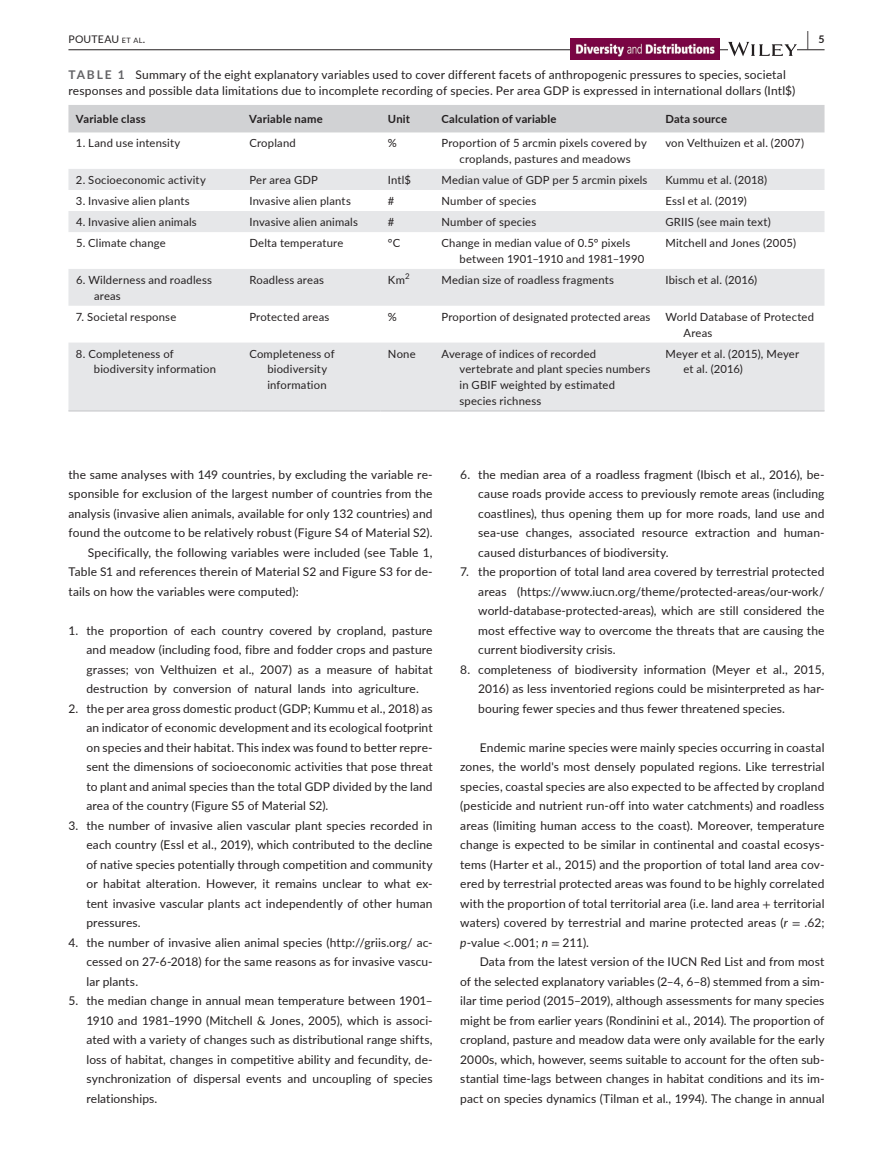
<style>
.page{position:relative;width:893px;height:1174px;background:#fff}
.page>*{position:absolute;margin:0;border:0;box-sizing:border-box;transform-origin:0 0}
.t1{font:700 19.5px "Lato";color:#231f20;scale:.43 1}
.t2{font:12px/19.5px "Lato";letter-spacing:.01em;color:#231f20;text-align:justify}
.t3{font:11.25px/15.8px "Lato";letter-spacing:.015em;color:#231f20}
.t4{font:700 11.25px "Lato";letter-spacing:.02em;color:#231f20}
.t5{font:10.5px "Lato";letter-spacing:.02em;color:#231f20}
.t6{font:7.8px "Lato";color:#231f20}
.s1{font-size:7.35px}
.s2{font-weight:700;color:#636366}
.s3{font-family:"STIX"}
.s4{font-style:italic}
</style>
<div class="page">
<hr style="left:68px;top:49px;width:756px;height:1px;background:#231f20">
<img style="left:571px;top:39px;width:149px;height:20px">
<svg style="left:728px;top:42px;width:69px;height:14px"></svg>
<div style="left:68px;top:105px;width:756px;height:27px;background:#d1d2d4"></div>
<svg style="left:68px;top:169px;width:756px;height:241px;fill:#e6e7e9"></svg>
<hr style="left:68px;top:410px;width:174px;height:1px;background:#d1d2d4">
<hr style="left:242px;top:410px;width:138px;height:1px;background:#d1d2d4">
<hr style="left:380px;top:410px;width:54px;height:1px;background:#d1d2d4">
<hr style="left:434px;top:410px;width:224px;height:1px;background:#d1d2d4">
<hr style="left:658px;top:410px;width:166px;height:1px;background:#d1d2d4">
<p class="t5" style="left:68px;top:31px;width:78px">POUTEAU <span class="s1">et al</span>.</p>
<h1 class="t1" style="left:807px;top:25px;width:43px">| <sup>5</sup></h1>
<p class="t2" style="left:68px;top:66px;width:728px;line-height:16.5px"><span class="s2">TABLE 1</span> Summary of the eight explanatory variables used to cover different facets of anthropogenic pressures to species, societal responses and possible data limitations due to incomplete recording of species. Per area GDP is expressed in international dollars (Intl$)</p>
<p class="t4" style="left:76px;top:111px;width:71px">Variable class</p>
<p class="t4" style="left:249px;top:111px;width:75px">Variable name</p>
<p class="t4" style="left:388px;top:111px;width:24px">Unit</p>
<p class="t4" style="left:441px;top:111px;width:117px">Calculation of variable</p>
<p class="t4" style="left:665px;top:111px;width:63px">Data source</p>
<p class="t3" style="left:76px;top:135px;width:106px">1. Land use intensity</p>
<p class="t3" style="left:249px;top:135px;width:48px">Cropland</p>
<p class="t3" style="left:388px;top:135px;width:11px">%</p>
<p class="t3" style="left:441px;top:135px;width:207px;text-align:center">Proportion of 5 arcmin pixels covered by croplands, pastures and meadows</p>
<p class="t3" style="left:665px;top:135px;width:140px">von Velthuizen et al. (2007)</p>
<p class="t3" style="left:76px;top:171px;width:131px">2. Socioeconomic activity</p>
<p class="t3" style="left:249px;top:171px;width:70px">Per area GDP</p>
<p class="t3" style="left:388px;top:171px;width:25px">Intl$</p>
<p class="t3" style="left:441px;top:171px;width:208px">Median value of GDP per 5 arcmin pixels</p>
<p class="t3" style="left:665px;top:171px;width:103px">Kummu et al. (2018)</p>
<p class="t3" style="left:76px;top:193px;width:115px">3. Invasive alien plants</p>
<p class="t3" style="left:249px;top:193px;width:103px">Invasive alien plants</p>
<p class="t3" style="left:388px;top:193px;width:8px">#</p>
<p class="t3" style="left:441px;top:193px;width:96px">Number of species</p>
<p class="t3" style="left:665px;top:193px;width:83px">Essl et al. (2019)</p>
<p class="t3" style="left:76px;top:214px;width:122px">4. Invasive alien animals</p>
<p class="t3" style="left:249px;top:214px;width:110px">Invasive alien animals</p>
<p class="t3" style="left:388px;top:214px;width:8px">#</p>
<p class="t3" style="left:441px;top:214px;width:96px">Number of species</p>
<p class="t3" style="left:665px;top:214px;width:107px">GRIIS (see main text)</p>
<p class="t3" style="left:76px;top:235px;width:91px">5. Climate change</p>
<p class="t3" style="left:249px;top:235px;width:96px">Delta temperature</p>
<p class="t3" style="left:388px;top:235px;width:14px">°C</p>
<p class="t3" style="left:459px;top:235px;width:186px;text-indent:-18px">Change in median value of 0.5° pixels between 1901–1910 and 1981–1990</p>
<p class="t3" style="left:665px;top:235px;width:132px">Mitchell and Jones (2005)</p>
<p class="t3" style="left:94px;top:271px;width:119px;text-indent:-18px">6. Wilderness and roadless areas</p>
<p class="t3" style="left:249px;top:271px;width:76px">Roadless areas</p>
<p class="t3" style="left:388px;top:271px;width:19px">Km</p>
<p class="t6" style="left:405px;top:270px;width:6px">2</p>
<p class="t3" style="left:441px;top:271px;width:174px">Median size of roadless fragments</p>
<p class="t3" style="left:665px;top:271px;width:93px">Ibisch et al. (2016)</p>
<p class="t3" style="left:76px;top:308px;width:102px">7. Societal response</p>
<p class="t3" style="left:249px;top:308px;width:82px">Protected areas</p>
<p class="t3" style="left:388px;top:308px;width:11px">%</p>
<p class="t3" style="left:441px;top:308px;width:210px">Proportion of designated protected areas</p>
<p class="t3" style="left:683px;top:308px;width:132px;text-indent:-18px">World Database of Protected<br>Areas</p>
<p class="t3" style="left:94px;top:345px;width:124px;text-indent:-18px">8. Completeness of biodiversity information</p>
<p class="t3" style="left:267px;top:345px;width:69px;text-indent:-18px">Completeness of biodiversity information</p>
<p class="t3" style="left:388px;top:345px;width:29px">None</p>
<p class="t3" style="left:459px;top:345px;width:192px;text-indent:-18px">Average of indices of recorded vertebrate and plant species numbers in GBIF weighted by estimated species richness</p>
<p class="t3" style="left:683px;top:345px;width:117px;text-indent:-18px">Meyer et al. (2015), Meyer et al. (2016)</p>
<p class="t2" style="left:68px;top:464px;width:366px">the same analyses with 149 countries, by excluding the variable re-</p>
<p class="t2" style="left:68px;top:483px;width:366px">sponsible for exclusion of the largest number of countries from the</p>
<p class="t2" style="left:68px;top:503px;width:366px">analysis (invasive alien animals, available for only 132 countries) and</p>
<p class="t2" style="left:68px;top:522px;width:366px">found the outcome to be relatively robust (Figure S4 of Material S2).</p>
<p class="t2" style="left:88px;top:542px;width:346px">Specifically, the following variables were included (see Table 1,</p>
<p class="t2" style="left:68px;top:561px;width:366px">Table S1 and references therein of Material S2 and Figure S3 for de-</p>
<p class="t2" style="left:68px;top:581px;width:232px">tails on how the variables were computed):</p>
<p class="t2" style="left:86px;top:620px;width:348px;text-indent:-18px">1. the proportion of each country covered by cropland, pasture and meadow (including food, fibre and fodder crops and pasture grasses; von Velthuizen et al., 2007) as a measure of habitat destruction by conversion of natural lands into agriculture.</p>
<p class="t2" style="left:86px;top:698px;width:348px;text-indent:-18px">2. the per area gross domestic product (GDP; Kummu et al., 2018) as an indicator of economic development and its ecological footprint on species and their habitat. This index was found to better repre&shy;sent the dimensions of socioeconomic activities that pose threat to plant and animal species than the total GDP divided by the land area of the country (Figure S5 of Material S2).</p>
<p class="t2" style="left:86px;top:815px;width:348px;text-indent:-18px">3. the number of invasive alien vascular plant species recorded in each country (Essl et al., 2019), which contributed to the decline of native species potentially through competition and community or habitat alteration. However, it remains unclear to what ex&shy;tent invasive vascular plants act independently of other human pressures.</p>
<p class="t2" style="left:86px;top:932px;width:348px;text-indent:-18px">4. the number of invasive alien animal species (http://griis.org/ ac&shy;cessed on 27-6-2018) for the same reasons as for invasive vascu&shy;lar plants.</p>
<p class="t2" style="left:86px;top:990px;width:348px;text-indent:-18px">5. the median change in annual mean temperature between 1901– 1910 and 1981–1990 (Mitchell &amp; Jones, 2005), which is associ&shy;ated with a variety of changes such as distributional range shifts, loss of habitat, changes in competitive ability and fecundity, de&shy;synchronization of dispersal events and uncoupling of species relationships.</p>
<p class="t2" style="left:478px;top:464px;width:348px;text-indent:-18px">6. the median area of a roadless fragment (Ibisch et al., 2016), be&shy;cause roads provide access to previously remote areas (including coastlines), thus opening them up for more roads, land use and sea-use changes, associated resource extraction and human&shy;caused disturbances of biodiversity.</p>
<p class="t2" style="left:478px;top:561px;width:348px;text-indent:-18px">7. the proportion of total land area covered by terrestrial protected areas (https://www.iucn.org/theme/protected-areas/our-work/ world-database-protected-areas), which are still considered the most effective way to overcome the threats that are causing the current biodiversity crisis.</p>
<p class="t2" style="left:478px;top:659px;width:348px;text-indent:-18px">8. completeness of biodiversity information (Meyer et al., 2015, 2016) as less inventoried regions could be misinterpreted as har&shy;bouring fewer species and thus fewer threatened species.</p>
<p class="t2" style="left:460px;top:737px;width:366px;text-indent:20px">Endemic marine species were mainly species occurring in coastal zones, the world's most densely populated regions. Like terrestrial species, coastal species are also expected to be affected by cropland (pesticide and nutrient run-off into water catchments) and roadless areas (limiting human access to the coast). Moreover, temperature change is expected to be similar in continental and coastal ecosys&shy;tems (Harter et al., 2015) and the proportion of total land area cov&shy;ered by terrestrial protected areas was found to be highly correlated with the proportion of total territorial area (i.e. land area <span class="s3">+</span> territorial waters) covered by terrestrial and marine protected areas (<span class="s4">r</span> <span class="s3">=</span> .62; <span class="s4">p</span>-value <span class="s3">&lt;</span>.001; <span class="s4">n</span> <span class="s3">=</span> 211).</p>
<p class="t2" style="left:460px;top:951px;width:366px;text-indent:20px">Data from the latest version of the IUCN Red List and from most of the selected explanatory variables (2–4, 6–8) stemmed from a sim&shy;ilar time period (2015–2019), although assessments for many species might be from earlier years (Rondinini et al., 2014). The proportion of cropland, pasture and meadow data were only available for the early 2000s, which, however, seems suitable to account for the often sub&shy;stantial time-lags between changes in habitat conditions and its im&shy;pact on species dynamics (Tilman et al., 1994). The change in annual</p>
</div>
